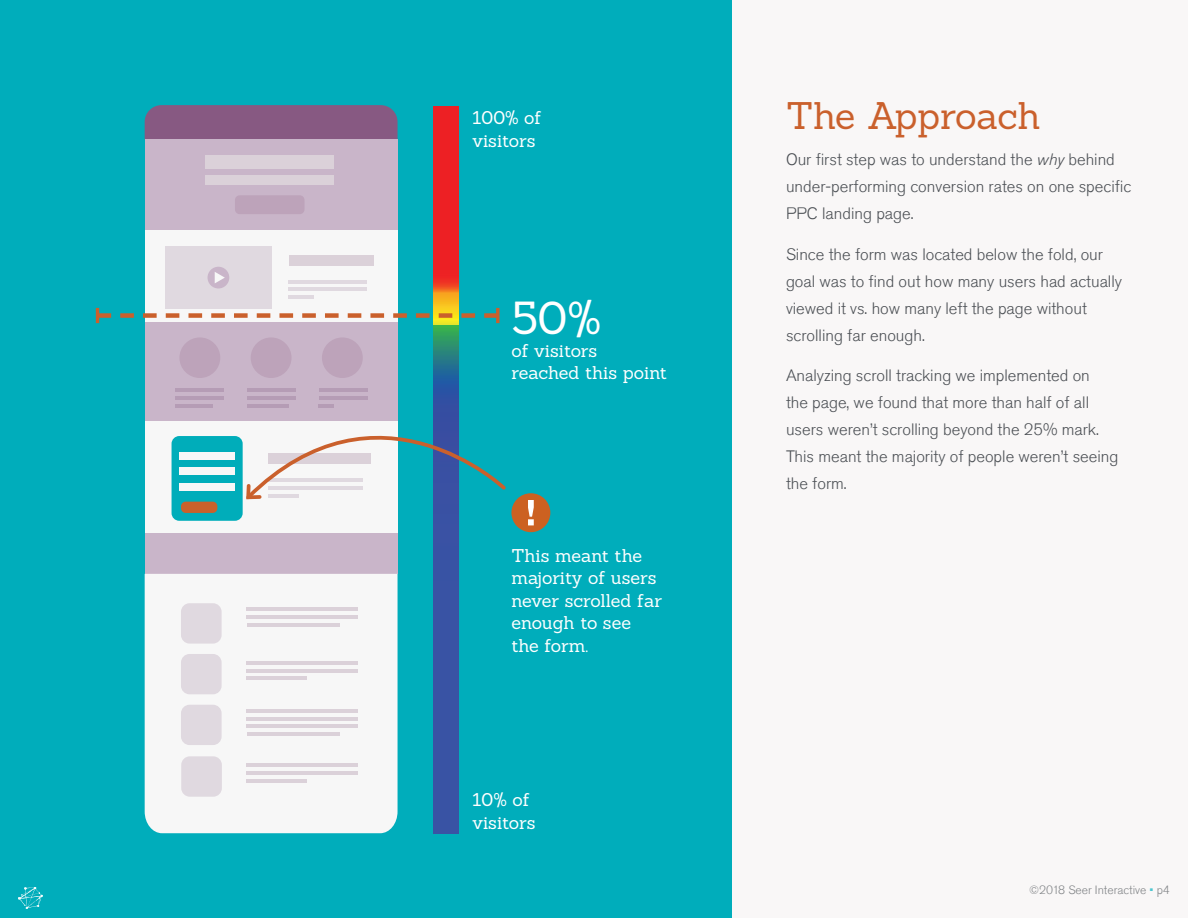
<style>
.page{position:relative;width:1188px;height:918px;background:#fff}
.page>*{position:absolute;margin:0;border:0;box-sizing:border-box;transform-origin:0 0}
.t1{font:45px "Sanchez";color:#fff}
.t2{font:37.5px "Sanchez";letter-spacing:-.01em;color:#ca602c}
.t3{font:18px/22.5px "Sanchez";letter-spacing:-.005em;color:#fff}
.t4{font:300 16.5px/27px "Akzidenz Grotesk Std";color:#4b4f54}
.t5{font:300 12px "Akzidenz Grotesk Std";color:#818487}
.s1{font-style:italic}
.s2{color:#4dc6cf}
</style>
<div class="page">
<div style="left:0;top:0;width:732px;height:918px;background:#00adbb"></div>
<svg style="left:145px;top:105px;width:253px;height:35px;background:#865d85"></svg>
<div style="left:145px;top:140px;width:253px;height:90px;background:#c9b5c9"></div>
<div style="left:145px;top:532px;width:253px;height:42px;background:#c9b5c9"></div>
<div style="left:145px;top:231px;width:253px;height:91px;background:#f7f7f7"></div>
<div style="left:145px;top:419px;width:253px;height:114px;background:#f7f7f7"></div>
<div style="left:145px;top:322px;width:253px;height:99px;background:#c9b5c9"></div>
<div style="left:145px;top:574px;width:253px;height:259px;background:#f7f7f7"></div>
<div style="left:206px;top:156px;width:128px;height:13px;background:#dbd1d9"></div>
<div style="left:206px;top:175px;width:128px;height:10px;background:#dbd1d9"></div>
<div style="left:289px;top:255px;width:84px;height:11px;background:#dbd1d9"></div>
<hr style="left:289px;top:280px;width:78px;height:3px;background:#e0d9e0">
<hr style="left:289px;top:288px;width:78px;height:3px;background:#e0d9e0">
<hr style="left:289px;top:295px;width:25px;height:4px;background:#e0d9e0">
<hr style="left:247px;top:608px;width:111px;height:3px;background:#dbd1d9">
<hr style="left:247px;top:615px;width:111px;height:4px;background:#dbd1d9">
<hr style="left:247px;top:623px;width:93px;height:4px;background:#dbd1d9">
<hr style="left:247px;top:661px;width:111px;height:4px;background:#dbd1d9">
<hr style="left:247px;top:669px;width:111px;height:3px;background:#dbd1d9">
<hr style="left:247px;top:677px;width:60px;height:3px;background:#dbd1d9">
<hr style="left:247px;top:709px;width:111px;height:4px;background:#dbd1d9">
<hr style="left:247px;top:717px;width:111px;height:3px;background:#dbd1d9">
<hr style="left:247px;top:725px;width:111px;height:3px;background:#dbd1d9">
<hr style="left:247px;top:732px;width:93px;height:4px;background:#dbd1d9">
<hr style="left:175px;top:389px;width:49px;height:3px;background:#b59cb5">
<hr style="left:175px;top:396px;width:49px;height:4px;background:#b59cb5">
<hr style="left:175px;top:404px;width:38px;height:4px;background:#b59cb5">
<div style="left:235px;top:195px;width:70px;height:19px;background:#bda3ba;border-radius:5px"></div>
<div style="left:179px;top:337px;width:41px;height:41px;background:#bda3ba;border-radius:50%"></div>
<div style="left:251px;top:337px;width:41px;height:41px;background:#bda3ba;border-radius:50%"></div>
<div style="left:322px;top:337px;width:41px;height:41px;background:#bda3ba;border-radius:50%"></div>
<div style="left:172px;top:436px;width:71px;height:85px;background:#00adba;border-radius:8px"></div>
<div style="left:179px;top:452px;width:56px;height:8px;background:#f7f7f7"></div>
<div style="left:179px;top:467px;width:56px;height:8px;background:#f7f7f7"></div>
<div style="left:179px;top:483px;width:56px;height:8px;background:#f7f7f7"></div>
<div style="left:181px;top:502px;width:36px;height:11px;background:#c9612b;border-radius:5px"></div>
<div style="left:181px;top:603px;width:41px;height:41px;background:#e0d9e0;border-radius:9px"></div>
<div style="left:181px;top:654px;width:41px;height:40px;background:#e0d9e0;border-radius:9px"></div>
<div style="left:181px;top:705px;width:41px;height:40px;background:#e0d9e0;border-radius:9px"></div>
<div style="left:165px;top:246px;width:106px;height:63px;background:#e0d9e0"></div>
<div style="left:208px;top:267px;width:21px;height:21px;background:#c9b5c9;border-radius:50%"></div>
<svg style="left:215px;top:272px;width:10px;height:11px"></svg>
<div style="left:732px;top:0;width:456px;height:918px;background:#f9f7f7"></div>
<svg style="left:18px;top:887px;width:25px;height:22px"></svg>
<svg style="left:434px;top:106px;width:25px;height:727px;background:#7a4d71"></svg>
<svg style="left:99px;top:313px;width:397px;height:5px"></svg>
<hr style="left:96px;top:308px;width:3px;height:15px;background:#ca602c">
<svg style="left:496px;top:308px;width:4px;height:15px"></svg>
<svg style="left:246px;top:369px;width:260px;height:134px"></svg>
<div style="left:511px;top:493px;width:39px;height:39px;background:#cc6121;border-radius:50%"></div>
<svg style="left:528px;top:500px;width:6px;height:25px"></svg>
<hr style="left:247px;top:763px;width:111px;height:4px;background:#dbd1d9">
<hr style="left:247px;top:771px;width:111px;height:4px;background:#dbd1d9">
<hr style="left:247px;top:779px;width:60px;height:3px;background:#dbd1d9">
<div style="left:181px;top:756px;width:41px;height:41px;background:#e0d9e0;border-radius:9px"></div>
<p class="t3" style="left:473px;top:106px;width:71px">100% of visitors</p>
<h1 class="t1" style="left:511px;top:289px;width:91px">50%</h1>
<p class="t3" style="left:511px;top:339px;width:157px">of visitors reached this point</p>
<p class="t3" style="left:511px;top:544px;width:152px">This meant the majority of users never scrolled far enough to see the form.</p>
<p class="t3" style="left:473px;top:788px;width:64px">10% of visitors</p>
<h2 class="t2" style="left:786px;top:92px;width:256px">The Approach</h2>
<p class="t4" style="left:786px;top:146px;width:347px">Our first step was to understand the <span class="s1">why</span> behind under-performing conversion rates on one specific<br>PPC landing page.</p>
<p class="t4" style="left:786px;top:241px;width:338px">Since the form was located below the fold, our goal was to find out how many users had actually viewed it vs. how many left the page without scrolling far enough.</p>
<p class="t4" style="left:786px;top:362px;width:334px">Analyzing scroll tracking we implemented on<br>the page, we found that more than half of all users weren’t scrolling beyond the 25% mark.<br>This meant the majority of people weren’t seeing the form.</p>
<p class="t5" style="left:1029px;top:883px;width:142px">©2018 Seer Interactive <span class="s2">•</span> p4</p>
</div>
